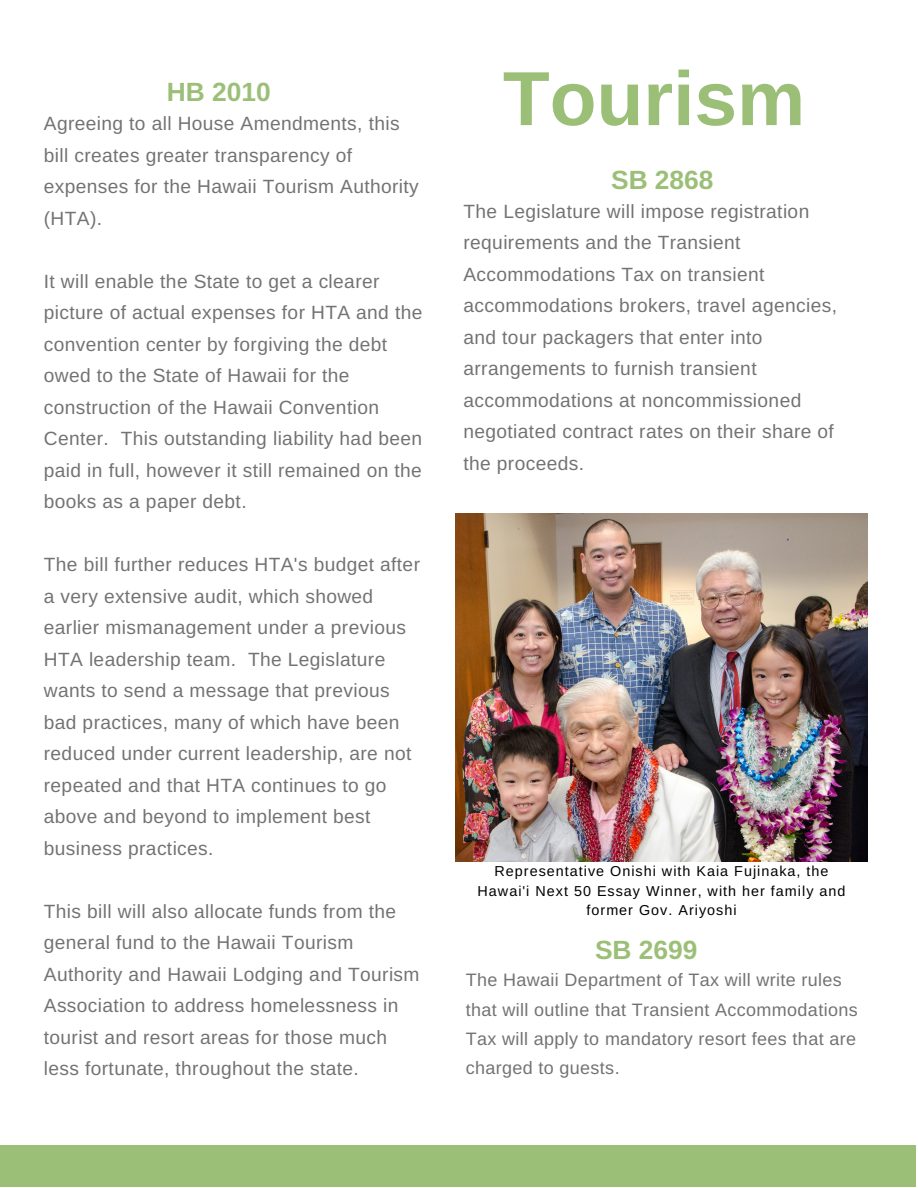
<style>
.page{position:relative;width:918px;height:1188px;background:#fff}
.page>*{position:absolute;margin:0;border:0;box-sizing:border-box;transform-origin:0 0}
.t1{font:700 76.65px "Arimo";color:#9bbf77}
.t2{font:700 26.4px "Arimo";color:#9bbf77}
.t3{font:19.2px/31.5px "Arimo";letter-spacing:.02em;color:#737373}
.t4{font:18px/29.2px "Arimo";letter-spacing:.02em;color:#737373}
.t5{font:14.4px/19.2px "Arimo";letter-spacing:.07em;color:#000;text-align:center}
</style>
<div class="page">
<img style="left:456px;top:513px;width:411px;height:349px">
<div style="left:0;top:1145px;width:916px;height:42px;background:#9bbf77"></div>
<h2 class="t2" style="left:167px;top:78px;width:105px">HB 2010</h2>
<p class="t3" style="left:44px;top:108px;width:376px">Agreeing to all House Amendments, this bill creates greater transparency of expenses for the Hawaii Tourism Authority (HTA).</p>
<p class="t3" style="left:44px;top:265px;width:380px">It will enable the State to get a clearer picture of actual expenses for HTA and the convention center by forgiving the debt owed to the State of Hawaii for the construction of the Hawaii Convention Center. This outstanding liability had been paid in full, however it still remained on the books as a paper debt.</p>
<p class="t3" style="left:44px;top:549px;width:378px">The bill further reduces HTA's budget after a very extensive audit, which showed earlier mismanagement under a previous HTA leadership team. The Legislature wants to send a message that previous bad practices, many of which have been reduced under current leadership, are not repeated and that HTA continues to go above and beyond to implement best business practices.</p>
<p class="t3" style="left:44px;top:895px;width:377px">This bill will also allocate funds from the general fund to the Hawaii Tourism Authority and Hawaii Lodging and Tourism Association to address homelessness in tourist and resort areas for those much less fortunate, throughout the state.</p>
<h1 class="t1" style="left:503px;top:56px;width:304px">Tourism</h1>
<h2 class="t2" style="left:611px;top:165px;width:104px">SB 2868</h2>
<p class="t3" style="left:464px;top:195px;width:375px">The Legislature will impose registration requirements and the Transient Accommodations Tax on transient accommodations brokers, travel agencies, and tour packagers that enter into arrangements to furnish transient accommodations at noncommissioned negotiated contract rates on their share of the proceeds.</p>
<p class="t5" style="left:478px;top:862px;width:369px">Representative Onishi with Kaia Fujinaka, the<br>Hawai'i Next 50 Essay Winner, with her family and former Gov. Ariyoshi</p>
<h2 class="t2" style="left:595px;top:935px;width:104px">SB 2699</h2>
<p class="t4" style="left:466px;top:965px;width:393px">The Hawaii Department of Tax will write rules that will outline that Transient Accommodations Tax will apply to mandatory resort fees that are charged to guests.</p>
</div>
